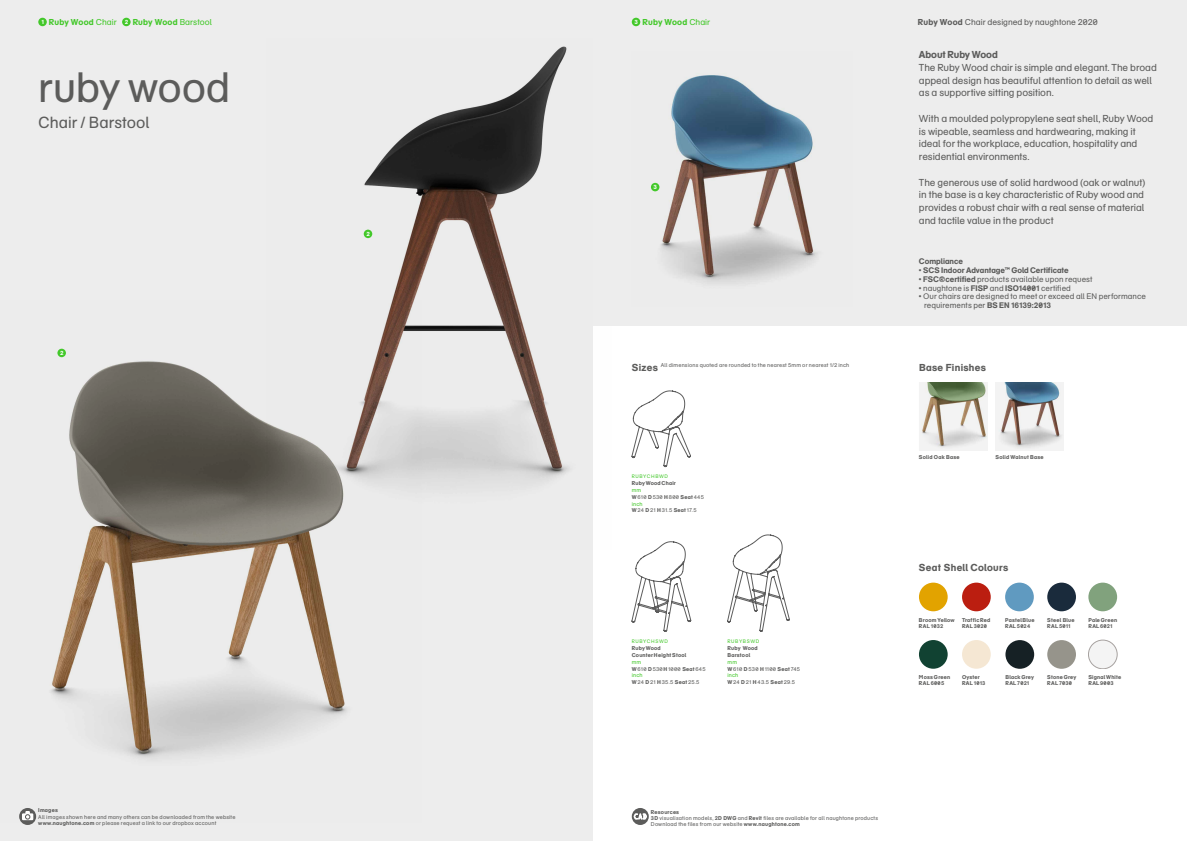
<style>
.page{position:relative;width:1187px;height:842px;background:#fff}
.page>*{position:absolute;margin:0;border:0;box-sizing:border-box;transform-origin:0 0}
.t1{font:42px "Naughtone";letter-spacing:-.01em;color:#5c5c5b}
.t2{font:16px "Naughtone";color:#5c5c5b}
.t3{font:10px/12.8px "Naughtone";letter-spacing:-.005em;color:#5c5c5b}
.t4{font:700 10px "Naughtone";letter-spacing:.03em;color:#5c5c5b}
.t5{font:700 10px "Naughtone";letter-spacing:-.01em;color:#5c5c5b}
.t6{font:700 8.5px "Naughtone";letter-spacing:.02em;color:#43c82a}
.t7{font:8.5px "Naughtone";color:#5c5c5b}
.t8{font:8px/8.7px "Naughtone";letter-spacing:.005em;color:#5c5c5b}
.t9{font:700 8px "Naughtone";color:#5c5c5b}
.t10{font:700 6px "Naughtone";color:#fff}
.t11{font:5.5px/6.4px "Naughtone";letter-spacing:.03em;color:#5c5c5b}
.t12{font:700 5.5px/6.4px "Naughtone";letter-spacing:.04em;color:#5c5c5b}
.t13{font:5.5px/7.1px "Naughtone";letter-spacing:.05em;color:#5c5c5b}
.t14{font:5px "Naughtone";letter-spacing:.13em;color:#43c82a}
.s1{font-size:6px;color:#fff}
.s2{font-weight:400}
.s3{font-weight:700}
.s4{font-weight:700;font-size:10px}
.s5{color:#43c82a}
</style>
<div class="page">
<div style="left:0;top:0;width:592px;height:841px;background:#ededed"></div>
<img style="left:19px;top:348px;width:328px;height:474px">
<img style="left:266px;top:38px;width:345px;height:511px">
<div style="left:593px;top:0;width:593px;height:325px;background:#ededed"></div>
<div style="left:631px;top:18px;width:9px;height:8px;background:#43c82a;border-radius:50%"></div>
<img style="left:651px;top:75px;width:167px;height:209px">
<div style="left:651px;top:183px;width:8px;height:8px;background:#43c82a;border-radius:50%"></div>
<img style="left:995px;top:383px;width:68px;height:68px">
<img style="left:919px;top:383px;width:67px;height:68px">
<svg style="left:19px;top:808px;width:17px;height:17px"></svg>
<svg style="left:22px;top:813px;width:11px;height:7px"></svg>
<svg style="left:25px;top:811px;width:5px;height:8px"></svg>
<svg style="left:631px;top:808px;width:17px;height:17px"></svg>
<svg style="left:633px;top:813px;width:13px;height:8px"></svg>
<div style="left:57px;top:349px;width:9px;height:8px;background:#43c82a;border-radius:50%"></div>
<div style="left:364px;top:230px;width:8px;height:8px;background:#43c82a;border-radius:50%"></div>
<div style="left:38px;top:18px;width:9px;height:8px;background:#43c82a;border-radius:50%"></div>
<div style="left:122px;top:18px;width:9px;height:8px;background:#43c82a;border-radius:50%"></div>
<svg style="left:631px;top:391px;width:59px;height:76px"></svg>
<svg style="left:727px;top:535px;width:62px;height:97px"></svg>
<svg style="left:631px;top:541px;width:60px;height:91px"></svg>
<div style="left:1005px;top:583px;width:28px;height:28px;background:#609ac0;border-radius:50%"></div>
<div style="left:918px;top:583px;width:29px;height:28px;background:#e2a300;border-radius:50%"></div>
<div style="left:961px;top:583px;width:29px;height:28px;background:#bb1e10;border-radius:50%"></div>
<div style="left:961px;top:640px;width:29px;height:29px;background:#f5e7d3;border-radius:50%"></div>
<div style="left:1005px;top:640px;width:29px;height:29px;background:#162125;border-radius:50%"></div>
<div style="left:1047px;top:640px;width:28px;height:29px;background:#96948b;border-radius:50%"></div>
<div style="left:1088px;top:640px;width:29px;height:29px;background:#f4f4f4;border-radius:50%"></div>
<div style="left:1088px;top:640px;width:29px;height:29px;border:1px solid #a7a2a0;border-radius:50%"></div>
<div style="left:1088px;top:583px;width:28px;height:28px;background:#81a27d;border-radius:50%"></div>
<div style="left:1047px;top:583px;width:28px;height:28px;background:#1a2b3c;border-radius:50%"></div>
<div style="left:918px;top:640px;width:29px;height:29px;background:#114232;border-radius:50%"></div>
<p class="t6" style="left:41px;top:17px;width:172px"><span class="s1">1</span> Ruby Wood <span class="s2">Chair</span> <span class="s1">2</span> Ruby Wood <span class="s2">Barstool</span></p>
<h1 class="t1" style="left:38px;top:64px;width:193px">ruby wood</h1>
<h2 class="t2" style="left:38px;top:113px;width:113px">Chair / Barstool</h2>
<p class="t10" style="left:60px;top:349px;width:5px">2</p>
<p class="t10" style="left:366px;top:230px;width:5px">2</p>
<p class="t12" style="left:38px;top:807px;width:21px">Images</p>
<p class="t11" style="left:38px;top:813px;width:199px">All images shown here and many others can be downloaded from the website <span class="s3">www.naughtone.com</span> or please request a link to our dropbox account</p>
<p class="t6" style="left:634px;top:17px;width:77px"><span class="s1">3</span> Ruby Wood <span class="s2">Chair</span></p>
<p class="t7" style="left:917px;top:17px;width:181px"><span class="s3">Ruby Wood</span> Chair designed by naughtone 2020</p>
<p class="t5" style="left:918px;top:49px;width:80px">About Ruby Wood</p>
<p class="t3" style="left:918px;top:61px;width:239px">The Ruby Wood chair is simple and elegant. The broad appeal design has beautiful attention to detail as well as a supportive sitting position.</p>
<p class="t3" style="left:918px;top:112px;width:236px">With a moulded polypropylene seat shell, Ruby Wood is wipeable, seamless and hardwearing, making it ideal for the workplace, education, hospitality and residential environments.</p>
<p class="t3" style="left:918px;top:176px;width:228px">The generous use of solid hardwood (oak or walnut) in the base is a key characteristic of Ruby wood and provides a robust chair with a real sense of material and tactile value in the product</p>
<p class="t10" style="left:653px;top:183px;width:5px">3</p>
<p class="t9" style="left:918px;top:257px;width:45px">Compliance</p>
<p class="t9" style="left:918px;top:265px;width:151px"><span class="s2">•</span> SCS Indoor Advantage™ Gold Certificate</p>
<p class="t8" style="left:918px;top:275px;width:175px">• <span class="s3">FSC®certified</span> products available upon request</p>
<p class="t8" style="left:918px;top:284px;width:153px">• naughtone is <span class="s3">FISP</span> and <span class="s3">ISO14001</span> certified</p>
<p class="t8" style="left:924px;top:292px;width:223px;text-indent:-5px">• Our chairs are designed to meet or exceed all EN performance requirements per <span class="s3">BS EN 16139:2013</span></p>
<p class="t11" style="left:631px;top:362px;width:219px"><span class="s4">Sizes</span> All dimensions quoted are rounded to the nearest 5mm or nearest 1/2 inch</p>
<p class="t4" style="left:919px;top:361px;width:68px">Base Finishes</p>
<p class="t14" style="left:631px;top:473px;width:38px">RUBYCHBWD</p>
<p class="t12" style="left:631px;top:480px;width:46px">Ruby Wood Chair</p>
<p class="t13" style="left:631px;top:487px;width:74px"><span class="s5">mm<br></span><span class="s3">W</span> 610 <span class="s3">D</span> 530 <span class="s3">H</span> 800 <span class="s3">Seat</span> 445</p>
<p class="t11" style="left:631px;top:501px;width:66px"><span class="s5">inch<br></span><span class="s3">W</span> 24 <span class="s3">D</span> 21 <span class="s3">H</span> 31.5 <span class="s3">Seat</span> 17.5</p>
<p class="t14" style="left:631px;top:639px;width:38px">RUBYCHSWD</p>
<p class="t14" style="left:727px;top:639px;width:33px">RUBYBSWD</p>
<p class="t12" style="left:631px;top:645px;width:56px">Ruby Wood<br>Counter Height Stool</p>
<p class="t13" style="left:631px;top:658px;width:75px"><span class="s5">mm<br></span><span class="s3">W</span> 610 <span class="s3">D</span> 530 <span class="s3">H</span> 1000 <span class="s3">Seat</span> 645</p>
<p class="t11" style="left:631px;top:672px;width:69px"><span class="s5">inch<br></span><span class="s3">W</span> 24 <span class="s3">D</span> 21 <span class="s3">H</span> 35.5 <span class="s3">Seat</span> 25.5</p>
<p class="t12" style="left:727px;top:645px;width:32px">Ruby Wood<br>Barstool</p>
<p class="t11" style="left:727px;top:658px;width:74px;line-height:7.1px"><span class="s5">mm<br></span><span class="s3">W</span> 610 <span class="s3">D</span> 530 <span class="s3">H</span> 1100 <span class="s3">Seat</span> 745</p>
<p class="t11" style="left:727px;top:672px;width:69px"><span class="s5">inch<br></span><span class="s3">W</span> 24 <span class="s3">D</span> 21 <span class="s3">H</span> 43.5 <span class="s3">Seat</span> 29.5</p>
<p class="t12" style="left:918px;top:454px;width:42px">Solid Oak Base</p>
<p class="t12" style="left:995px;top:454px;width:50px">Solid Walnut Base</p>
<p class="t4" style="left:918px;top:561px;width:91px">Seat Shell Colours</p>
<p class="t12" style="left:918px;top:616px;width:37px">Broom Yellow<br>RAL 1032</p>
<p class="t12" style="left:1005px;top:616px;width:31px">Pastel Blue<br>RAL 5024</p>
<p class="t12" style="left:961px;top:616px;width:30px">Traffic Red<br>RAL 3020</p>
<p class="t12" style="left:1047px;top:616px;width:29px">Steel Blue<br>RAL 5011</p>
<p class="t12" style="left:1088px;top:616px;width:30px">Pale Green<br>RAL 6021</p>
<p class="t12" style="left:918px;top:674px;width:33px">Moss Green<br>RAL 6005</p>
<p class="t12" style="left:961px;top:674px;width:25px">Oyster<br>RAL 1013</p>
<p class="t12" style="left:1005px;top:674px;width:30px">Black Grey<br>RAL 7021</p>
<p class="t12" style="left:1047px;top:674px;width:31px">Stone Grey<br>RAL 7030</p>
<p class="t12" style="left:1088px;top:674px;width:34px">Signal White<br>RAL 9003</p>
<p class="t11" style="left:651px;top:809px;width:228px"><span class="s3">Resources<br>3D</span> visualisation models, <span class="s3">2D DWG</span> and <span class="s3">Revit</span> files are available for all naughtone products<br>Download the files from our website <span class="s3">www.naughtone.com</span></p>
</div>
